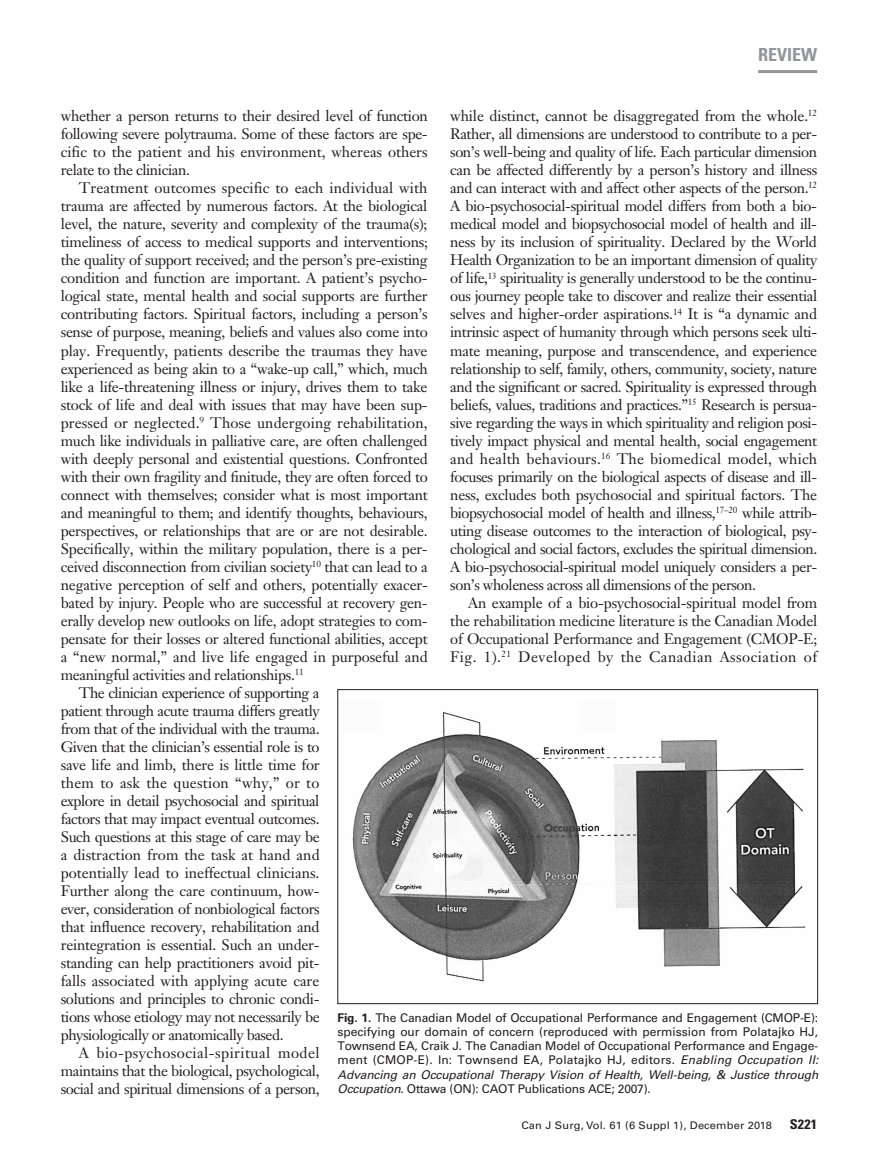
<style>
.page{position:relative;width:878px;height:1175px;background:#fff}
.page>*{position:absolute;margin:0;border:0;box-sizing:border-box;transform-origin:0 0}
.t1{font:700 condensed 18px "Univers LT Std";color:#939598}
.t2{font:15px/18px "Janson Text LT Std";letter-spacing:-.02em;color:#231f20;text-align:justify}
.t3{font:15px "Janson Text LT Std";letter-spacing:.005em;color:#231f20}
.t4{font:15px "Janson Text LT Std";color:#231f20}
.t5{font:15px "Janson Text LT Std";letter-spacing:.03em;color:#231f20}
.t6{font:15px "Janson Text LT Std";letter-spacing:.01em;color:#231f20}
.t7{font:700 condensed 13.5px "Univers LT Std";color:#231f20;scale:1.05 1}
.t8{font:12px/14.2px "Univers LT Std";letter-spacing:-.015em;color:#231f20;text-align:justify}
.t9{font:10.5px "Univers LT Std";letter-spacing:.015em;color:#231f20;scale:1.05 1}
.s1{font-weight:700}
.s2{font-style:italic}
</style>
<div class="page">
<hr style="left:758px;top:70px;width:59px;height:3px;background:#939598">
<img style="left:352px;top:712px;width:454px;height:270px">
<div style="left:337px;top:689px;width:481px;height:315px;border:1px solid #231f20"></div>
<p class="t1" style="left:758px;top:44px;width:61px">REVIEW</p>
<p class="t2" style="left:61px;top:107px;width:368px">whether a person returns to their desired level of function following severe polytrauma. Some of these factors are spe&shy;cific to the patient and his environment, whereas others relate to the clinician.</p>
<p class="t3" style="left:79px;top:179px;width:350px">Treatment outcomes specific to each individual with</p>
<p class="t2" style="left:61px;top:197px;width:368px">trauma are affected by numerous factors. At the biological</p>
<p class="t2" style="left:61px;top:215px;width:368px">level, the nature, severity and complexity of the trauma(s);</p>
<p class="t2" style="left:61px;top:233px;width:369px">timeliness of access to medical supports and interventions;</p>
<p class="t2" style="left:61px;top:251px;width:368px">the quality of support received; and the person’s pre-existing</p>
<p class="t2" style="left:61px;top:269px;width:367px">condition and function are important. A patient’s psycho-</p>
<p class="t2" style="left:61px;top:287px;width:368px">logical state, mental health and social supports are further</p>
<p class="t2" style="left:61px;top:305px;width:368px">contributing factors. Spiritual factors, including a person’s</p>
<p class="t2" style="left:61px;top:323px;width:368px">sense of purpose, meaning, beliefs and values also come into</p>
<p class="t2" style="left:61px;top:341px;width:368px">play. Frequently, patients describe the traumas they have</p>
<p class="t2" style="left:61px;top:359px;width:368px">experienced as being akin to a “wake-up call,” which, much</p>
<p class="t2" style="left:61px;top:377px;width:368px">like a life-threatening illness or injury, drives them to take</p>
<p class="t2" style="left:61px;top:395px;width:368px">stock of life and deal with issues that may have been sup-</p>
<p class="t3" style="left:61px;top:413px;width:368px">pressed or neglected.<sup>9</sup> Those undergoing rehabilitation,</p>
<p class="t2" style="left:61px;top:431px;width:368px">much like individuals in palliative care, are often challenged</p>
<p class="t2" style="left:61px;top:449px;width:368px">with deeply personal and existential questions. Confronted</p>
<p class="t2" style="left:61px;top:467px;width:368px">with their own fragility and finitude, they are often forced to</p>
<p class="t2" style="left:61px;top:485px;width:368px">connect with themselves; consider what is most important</p>
<p class="t2" style="left:61px;top:503px;width:368px">and meaningful to them; and identify thoughts, behaviours,</p>
<p class="t2" style="left:61px;top:521px;width:368px">perspectives, or relationships that are or are not desirable.</p>
<p class="t2" style="left:61px;top:539px;width:368px">Specifically, within the military population, there is a per-</p>
<p class="t2" style="left:61px;top:557px;width:368px">ceived disconnection from civilian society<sup>10</sup> that can lead to a</p>
<p class="t2" style="left:61px;top:575px;width:369px">negative perception of self and others, potentially exacer-</p>
<p class="t2" style="left:61px;top:593px;width:368px">bated by injury. People who are successful at recovery gen-</p>
<p class="t2" style="left:61px;top:611px;width:368px">erally develop new outlooks on life, adopt strategies to com-</p>
<p class="t2" style="left:61px;top:629px;width:368px">pensate for their losses or altered functional abilities, accept</p>
<p class="t4" style="left:61px;top:647px;width:368px">a “new normal,” and live life engaged in purposeful and</p>
<p class="t2" style="left:61px;top:665px;width:244px">meaningful activities and relationships.<sup>11</sup></p>
<p class="t2" style="left:79px;top:683px;width:242px">The clinician experience of supporting a</p>
<p class="t2" style="left:61px;top:701px;width:260px">patient through acute trauma differs greatly</p>
<p class="t2" style="left:61px;top:719px;width:260px">from that of the individual with the trauma.</p>
<p class="t2" style="left:61px;top:737px;width:260px">Given that the clinician’s essential role is to</p>
<p class="t2" style="left:61px;top:755px;width:260px">save life and limb, there is little time for</p>
<p class="t6" style="left:61px;top:773px;width:260px">them to ask the question “why,” or to</p>
<p class="t2" style="left:61px;top:791px;width:260px">explore in detail psychosocial and spiritual</p>
<p class="t2" style="left:61px;top:809px;width:260px">factors that may impact eventual outcomes.</p>
<p class="t2" style="left:61px;top:827px;width:260px">Such questions at this stage of care may be</p>
<p class="t3" style="left:61px;top:845px;width:260px">a distraction from the task at hand and</p>
<p class="t4" style="left:61px;top:863px;width:260px">potentially lead to ineffectual clinicians.</p>
<p class="t2" style="left:61px;top:881px;width:260px">Further along the care continuum, how-</p>
<p class="t2" style="left:61px;top:899px;width:260px">ever, consideration of nonbiological factors</p>
<p class="t2" style="left:61px;top:917px;width:260px">that influence recovery, rehabilitation and</p>
<p class="t2" style="left:61px;top:935px;width:260px">reintegration is essential. Such an under-</p>
<p class="t2" style="left:61px;top:953px;width:260px">standing can help practitioners avoid pit-</p>
<p class="t4" style="left:61px;top:971px;width:260px">falls associated with applying acute care</p>
<p class="t2" style="left:61px;top:989px;width:260px">solutions and principles to chronic condi-</p>
<p class="t2" style="left:61px;top:1007px;width:260px">tions whose etiology may not necessarily be</p>
<p class="t2" style="left:61px;top:1025px;width:224px">physiologically or anatomically based.</p>
<p class="t5" style="left:79px;top:1043px;width:242px">A bio-psychosocial-spiritual model</p>
<p class="t2" style="left:61px;top:1061px;width:260px">maintains that the biological, psychological,</p>
<p class="t2" style="left:61px;top:1079px;width:260px">social and spiritual dimensions of a person,</p>
<p class="t2" style="left:450px;top:107px;width:368px">while distinct, cannot be disaggregated from the whole.<sup>12<br></sup>Rather, all dimensions are understood to contribute to a per&shy;son’s well-being and quality of life. Each particular dimension can be affected differently by a person’s history and illness and can interact with and affect other aspects of the person.<sup>12<br></sup>A bio-psychosocial-spiritual model differs from both a bio&shy;medical model and biopsychosocial model of health and ill&shy;ness by its inclusion of spirituality. Declared by the World Health Organization to be an important dimension of quality of life,<sup>13</sup> spirituality is generally understood to be the continu&shy;ous journey people take to discover and realize their essential selves and higher-order aspirations.<sup>14</sup> It is “a dynamic and intrinsic aspect of humanity through which persons seek ulti&shy;mate meaning, purpose and transcendence, and experience relationship to self, family, others, community, society, nature and the significant or sacred. Spirituality is expressed through beliefs, values, traditions and practices.”<sup>15</sup> Research is persua&shy;sive regarding the ways in which spirituality and religion posi&shy;tively impact physical and mental health, social engagement and health behaviours.<sup>16</sup> The biomedical model, which focuses primarily on the biological aspects of disease and ill&shy;ness, excludes both psychosocial and spiritual factors. The biopsychosocial model of health and illness,<sup>17–20</sup> while attrib&shy;uting disease outcomes to the interaction of biological, psy&shy;chological and social factors, excludes the spiritual dimension.<br>A bio-psychosocial-spiritual model uniquely considers a per&shy;son’s wholeness across all dimensions of the person.</p>
<p class="t2" style="left:450px;top:593px;width:368px;text-indent:18px">An example of a bio-psychosocial-spiritual model from the rehabilitation medicine literature is the Canadian Model of Occupational Performance and Engagement (CMOP-E; Fig. 1).<sup>21</sup> Developed by the Canadian Association of</p>
<p class="t8" style="left:337px;top:1010px;width:482px"><span class="s1">Fig. 1.</span> The Canadian Model of Occupational Performance and Engagement (CMOP-E): specifying our domain of concern (reproduced with permission from Polatajko HJ, Townsend EA, Craik J. The Canadian Model of Occupational Performance and Engage&shy;ment (CMOP-E). In: Townsend EA, Polatajko HJ, editors. <span class="s2">Enabling Occupation II:<br>Advancing an Occupational Therapy Vision of Health, Well-being, &amp; Justice through Occupation</span>. Ottawa (ON): CAOT Publications ACE; 2007).</p>
<p class="t9" style="left:521px;top:1119px;width:240px">Can J Surg, Vol. 61 (6 Suppl 1), December 2018</p>
<p class="t7" style="left:789px;top:1116px;width:28px">S221</p>
</div>
